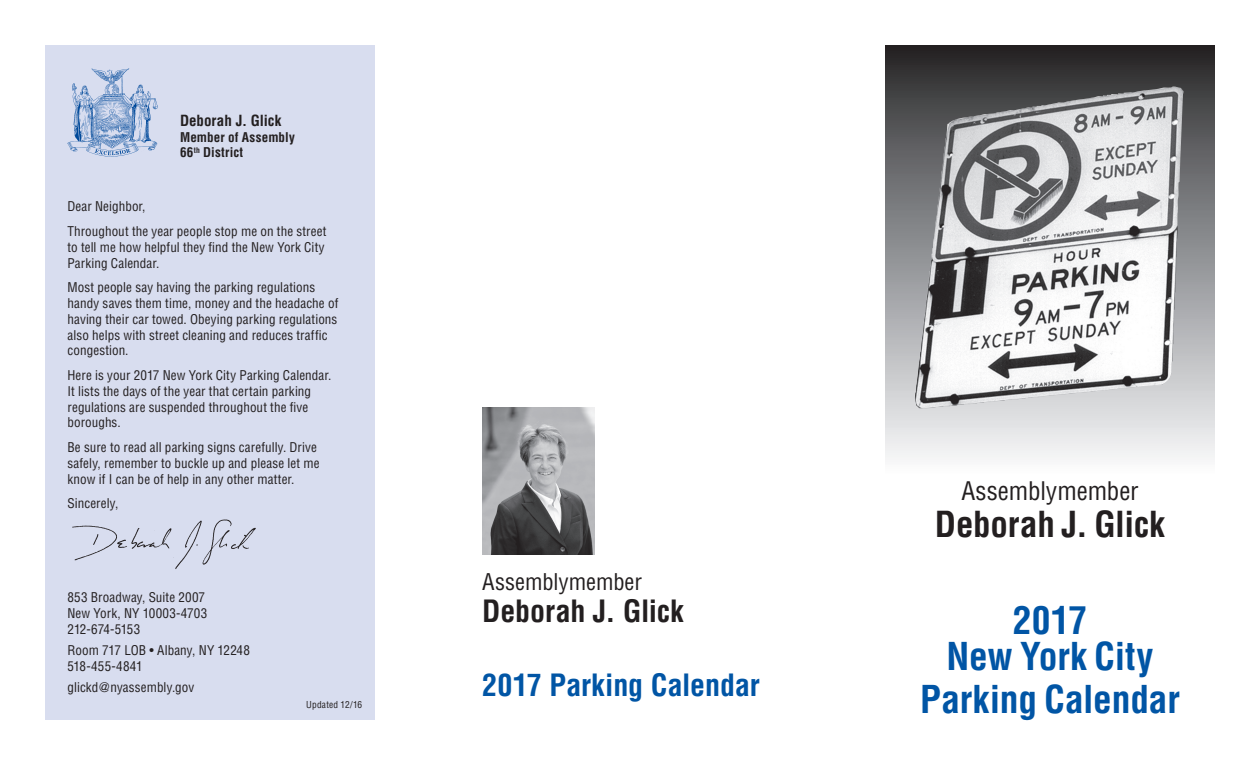
<style>
.page{position:relative;width:1260px;height:765px;background:#fff}
.page>*{position:absolute;margin:0;border:0;box-sizing:border-box;transform-origin:0 0}
.t1{font:700 condensed 37.5px/36px "Helvetica";letter-spacing:-.005em;color:#0155a5;text-align:center}
.t2{font:700 condensed 35px "Helvetica";letter-spacing:-.01em;color:#231f20}
.t3{font:700 condensed 30px "Helvetica";color:#0155a5}
.t4{font:700 condensed 30px "Helvetica";letter-spacing:-.005em;color:#231f20}
.t5{font:condensed 25px "Helvetica";letter-spacing:-.005em;color:#231f20}
.t6{font:condensed 22.5px "Helvetica";color:#231f20}
.t7{font:700 condensed 15px "Helvetica";color:#231f20}
.t8{font:condensed 13.12px/15.8px "Helvetica";letter-spacing:.005em;color:#231f20}
.t9{font:700 condensed 13.12px "Helvetica";letter-spacing:.01em;color:#231f20}
.t10{font:condensed 13.12px "Helvetica";letter-spacing:-.03em;color:#231f20}
.t11{font:condensed 9.38px "Helvetica";letter-spacing:.02em;color:#231f20}
</style>
<div class="page">
<div style="left:885px;top:45px;width:330px;height:450px;background:linear-gradient(to bottom,#2a2b2d,#fff)"></div>
<img style="left:914px;top:87px;width:270px;height:321px">
<div style="left:45px;top:45px;width:330px;height:675px;background:#d8ddef"></div>
<img style="left:68px;top:68px;width:89px;height:89px">
<img style="left:72px;top:519px;width:184px;height:50px">
<img style="left:482px;top:407px;width:113px;height:148px">
<p class="t7" style="left:180px;top:111px;width:103px">Deborah J. Glick</p>
<p class="t9" style="left:180px;top:129px;width:116px">Member of Assembly</p>
<p class="t9" style="left:180px;top:144px;width:65px">66<sup>th</sup> District</p>
<p class="t8" style="left:68px;top:194px;width:261px;line-height:24.8px">Dear Neighbor,<br>Throughout the year people stop me on the street</p>
<p class="t8" style="left:68px;top:239px;width:259px">to tell me how helpful they find the New York City<br>Parking Calendar.</p>
<p class="t8" style="left:68px;top:280px;width:272px">Most people say having the parking regulations handy saves them time, money and the headache of having their car towed. Obeying parking regulations also helps with street cleaning and reduces traffic congestion.</p>
<p class="t8" style="left:68px;top:368px;width:266px">Here is your 2017 New York City Parking Calendar.<br>It lists the days of the year that certain parking regulations are suspended throughout the five boroughs.</p>
<p class="t8" style="left:68px;top:440px;width:254px">Be sure to read all parking signs carefully. Drive safely, remember to buckle up and please let me know if I can be of help in any other matter.</p>
<p class="t8" style="left:68px;top:496px;width:52px">Sincerely,</p>
<p class="t8" style="left:68px;top:589px;width:139px">853 Broadway, Suite 2007</p>
<p class="t8" style="left:68px;top:605px;width:141px">New York, NY 10003-4703</p>
<p class="t10" style="left:68px;top:621px;width:74px">212-674-5153</p>
<p class="t8" style="left:68px;top:642px;width:184px">Room 717 LOB • Albany, NY 12248</p>
<p class="t8" style="left:68px;top:658px;width:77px">518-455-4841</p>
<p class="t8" style="left:68px;top:679px;width:128px">glickd@nyassembly.gov</p>
<p class="t11" style="left:306px;top:699px;width:57px">Updated 12/16</p>
<p class="t6" style="left:482px;top:567px;width:161px">Assemblymember</p>
<p class="t4" style="left:482px;top:593px;width:203px">Deborah J. Glick</p>
<p class="t3" style="left:482px;top:666px;width:279px">2017 Parking Calendar</p>
<p class="t5" style="left:961px;top:475px;width:179px">Assemblymember</p>
<p class="t2" style="left:935px;top:503px;width:232px">Deborah J. Glick</p>
<h1 class="t1" style="left:947px;top:602px;width:208px">2017<br>New York City</h1>
<h1 class="t1" style="left:920px;top:681px;width:261px">Parking Calendar</h1>
</div>
